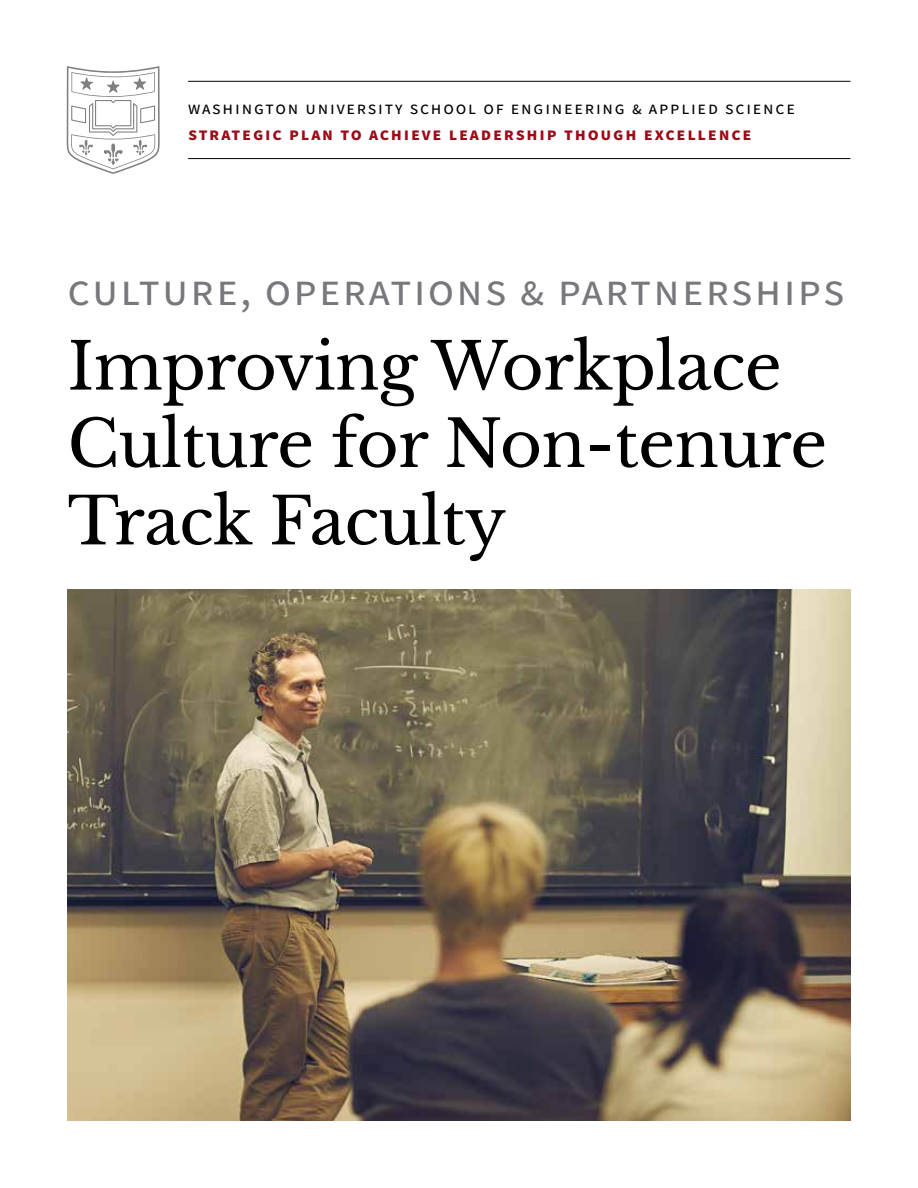
<style>
.page{position:relative;width:918px;height:1188px;background:#fff}
.page>*{position:absolute;margin:0;border:0;box-sizing:border-box;transform-origin:0 0}
.t1{font:64.5px/77.4px "Libre Baskerville";letter-spacing:-.01em;color:#000}
.t2{font:45px "Source Sans Pro";letter-spacing:.05em;color:#77787b}
.t3{font:18px "Source Sans Pro";letter-spacing:.1em;color:#000}
.t4{font:700 18px "Source Sans Pro";letter-spacing:.1em;color:#9e0917}
</style>
<div class="page">
<img style="left:68px;top:590px;width:782px;height:530px">
<svg style="left:67px;top:66px;width:93px;height:108px"></svg>
<hr style="left:188px;top:158px;width:662px;height:1px;background:#000">
<hr style="left:188px;top:81px;width:662px;height:1px;background:#000">
<p class="t3" style="left:188px;top:97px;width:608px">washington university school of engineering &amp; applied science</p>
<p class="t4" style="left:188px;top:122px;width:565px">strategic plan to achieve leadership though excellence</p>
<h2 class="t2" style="left:68px;top:263px;width:778px">culture, operations &amp; partnerships</h2>
<h1 class="t1" style="left:68px;top:328px;width:761px">Improving Workplace<br>Culture for Non-tenure<br>Track Faculty</h1>
</div>
